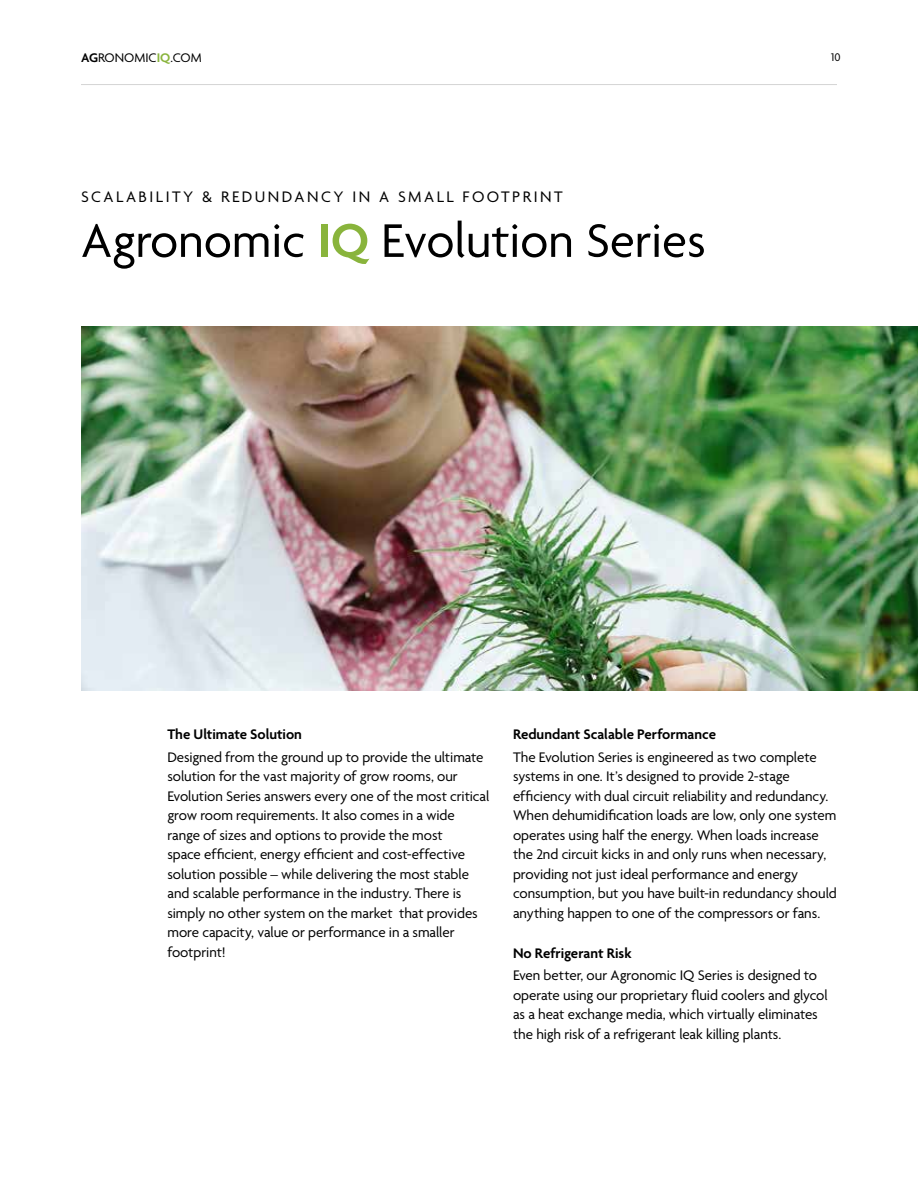
<style>
.page{position:relative;width:918px;height:1188px;background:#fff}
.page>*{position:absolute;margin:0;border:0;box-sizing:border-box;transform-origin:0 0}
.t1{font:51px "Agenda";color:#000}
.t2{font:16.5px "Agenda";letter-spacing:.15em;color:#000}
.t3{font:15px/19.5px "Agenda";letter-spacing:-.005em;color:#000}
.t4{font:600 15px "Agenda";color:#000}
.t5{font:13.5px "Agenda";color:#000}
.t6{font:12px "Agenda";color:#000}
.s1{font-weight:600}
.s2{font-weight:600;color:#89b43c}
</style>
<div class="page">
<hr style="left:81px;top:84px;width:756px;height:1px;background:#d4d4d4">
<img style="left:81px;top:327px;width:837px;height:363px">
<p class="t5" style="left:81px;top:49px;width:122px"><span class="s1">AG</span>RONOMIC<span class="s2">IQ</span>.COM</p>
<p class="t6" style="left:831px;top:50px;width:11px">10</p>
<p class="t2" style="left:81px;top:187px;width:483px">SCALABILITY &amp; REDUNDANCY IN A SMALL FOOTPRINT</p>
<h1 class="t1" style="left:81px;top:210px;width:626px">Agronomic <span class="s2">IQ</span> Evolution Series</h1>
<p class="t4" style="left:167px;top:726px;width:136px">The Ultimate Solution</p>
<p class="t3" style="left:167px;top:747px;width:324px">Designed from the ground up to provide the ultimate solution for the vast majority of grow rooms, our Evolution Series answers every one of the most critical grow room requirements. It also comes in a wide range of sizes and options to provide the most<br>space efficient, energy efficient and cost-effective solution possible – while delivering the most stable and scalable performance in the industry. There is simply no other system on the market that provides more capacity, value or performance in a smaller footprint!</p>
<p class="t4" style="left:513px;top:726px;width:205px">Redundant Scalable Performance</p>
<p class="t3" style="left:513px;top:747px;width:325px">The Evolution Series is engineered as two complete systems in one. It’s designed to provide 2-stage efficiency with dual circuit reliability and redundancy.<br>When dehumidification loads are low, only one system operates using half the energy. When loads increase the 2nd circuit kicks in and only runs when necessary, providing not just ideal performance and energy consumption, but you have built-in redundancy should anything happen to one of the compressors or fans.</p>
<p class="t4" style="left:513px;top:945px;width:120px">No Refrigerant Risk</p>
<p class="t3" style="left:513px;top:966px;width:316px">Even better, our Agronomic IQ Series is designed to operate using our proprietary fluid coolers and glycol as a heat exchange media, which virtually eliminates the high risk of a refrigerant leak killing plants.</p>
</div>
